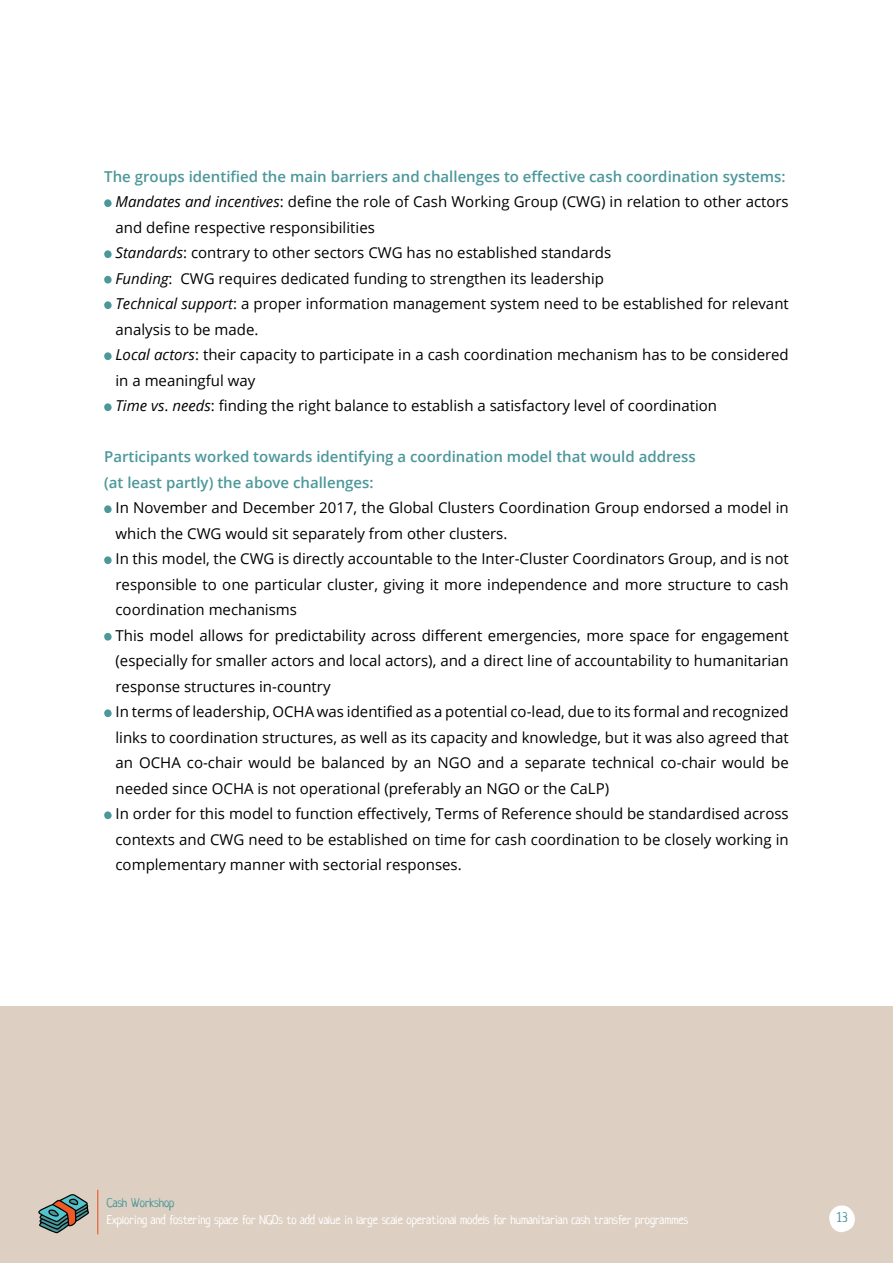
<style>
.page{position:relative;width:893px;height:1263px;background:#fff}
.page>*{position:absolute;margin:0;border:0;box-sizing:border-box;transform-origin:0 0}
.List_Paragraph{font:15px/25.5px "Open Sans";color:#000}
.t1{font:600 15px "Open Sans";color:#4c979a}
.t2{font:13.5px "Neucha";color:#4c979a}
.t3{font:12.75px "Neucha";color:#fff}
.t4{font:12.75px "Neucha";letter-spacing:-.02em;color:#4c979a}
.s1{font-style:italic}
</style>
<div class="page">
<svg style="left:104px;top:199px;width:8px;height:8px"></svg>
<svg style="left:104px;top:250px;width:8px;height:8px"></svg>
<svg style="left:104px;top:276px;width:8px;height:8px"></svg>
<svg style="left:104px;top:301px;width:8px;height:8px"></svg>
<svg style="left:104px;top:352px;width:8px;height:8px"></svg>
<svg style="left:104px;top:403px;width:8px;height:8px"></svg>
<svg style="left:104px;top:505px;width:8px;height:8px"></svg>
<svg style="left:104px;top:556px;width:8px;height:8px"></svg>
<svg style="left:104px;top:633px;width:8px;height:8px"></svg>
<svg style="left:104px;top:709px;width:8px;height:8px"></svg>
<svg style="left:104px;top:811px;width:8px;height:8px"></svg>
<div style="left:0;top:1007px;width:893px;height:256px;background:#ddd0c2"></div>
<svg style="left:829px;top:1205px;width:26px;height:27px"></svg>
<svg style="left:38px;top:1194px;width:51px;height:39px"></svg>
<hr style="left:97px;top:1190px;width:1px;height:44px;background:#e84b19">
<p class="t1" style="left:104px;top:166px;width:683px">The groups identified the main barriers and challenges to effective cash coordination systems:</p>
<p class="List_Paragraph" style="left:116px;top:188px;width:675px"><span class="s1">Mandates and incentives</span>: define the role of Cash Working Group (CWG) in relation to other actors and define respective responsibilities</p>
<p class="List_Paragraph" style="left:116px;top:239px;width:497px"><span class="s1">Standards</span>: contrary to other sectors CWG has no established standards</p>
<p class="List_Paragraph" style="left:116px;top:265px;width:490px"><span class="s1">Funding</span>: CWG requires dedicated funding to strengthen its leadership</p>
<p class="List_Paragraph" style="left:116px;top:290px;width:675px"><span class="s1">Technical support</span>: a proper information management system need to be established for relevant analysis to be made.</p>
<p class="List_Paragraph" style="left:116px;top:341px;width:675px"><span class="s1">Local actors</span>: their capacity to participate in a cash coordination mechanism has to be considered in a meaningful way</p>
<p class="List_Paragraph" style="left:116px;top:392px;width:603px"><span class="s1">Time vs</span>. <span class="s1">needs</span>: finding the right balance to establish a satisfactory level of coordination</p>
<p class="t1" style="left:104px;top:446px;width:593px">Participants worked towards identifying a coordination model that would address</p>
<p class="t1" style="left:104px;top:472px;width:271px">(at least partly) the above challenges:</p>
<p class="List_Paragraph" style="left:116px;top:494px;width:675px">In November and December 2017, the Global Clusters Coordination Group endorsed a model in which the CWG would sit separately from other clusters.</p>
<p class="List_Paragraph" style="left:116px;top:545px;width:675px;text-align:justify">In this model, the CWG is directly accountable to the Inter-Cluster Coordinators Group, and is not responsible to one particular cluster, giving it more independence and more structure to cash coordination mechanisms</p>
<p class="List_Paragraph" style="left:116px;top:622px;width:675px;text-align:justify">This model allows for predictability across different emergencies, more space for engagement (especially for smaller actors and local actors), and a direct line of accountability to humanitarian response structures in-country</p>
<p class="List_Paragraph" style="left:116px;top:698px;width:675px;text-align:justify">In terms of leadership, OCHA was identified as a potential co-lead, due to its formal and recognized links to coordination structures, as well as its capacity and knowledge, but it was also agreed that an OCHA co-chair would be balanced by an NGO and a separate technical co-chair would be needed since OCHA is not operational (preferably an NGO or the CaLP)</p>
<p class="List_Paragraph" style="left:116px;top:800px;width:675px;text-align:justify">In order for this model to function effectively, Terms of Reference should be standardised across contexts and CWG need to be established on time for cash coordination to be closely working in complementary manner with sectorial responses.</p>
<p class="t4" style="left:107px;top:1195px;width:69px">Cash Workshop</p>
<p class="t3" style="left:107px;top:1212px;width:583px">Exploring and fostering space for NGOs to add value in large scale operational models for humanitarian cash transfer programmes</p>
<p class="t2" style="left:836px;top:1210px;width:13px">13</p>
</div>
